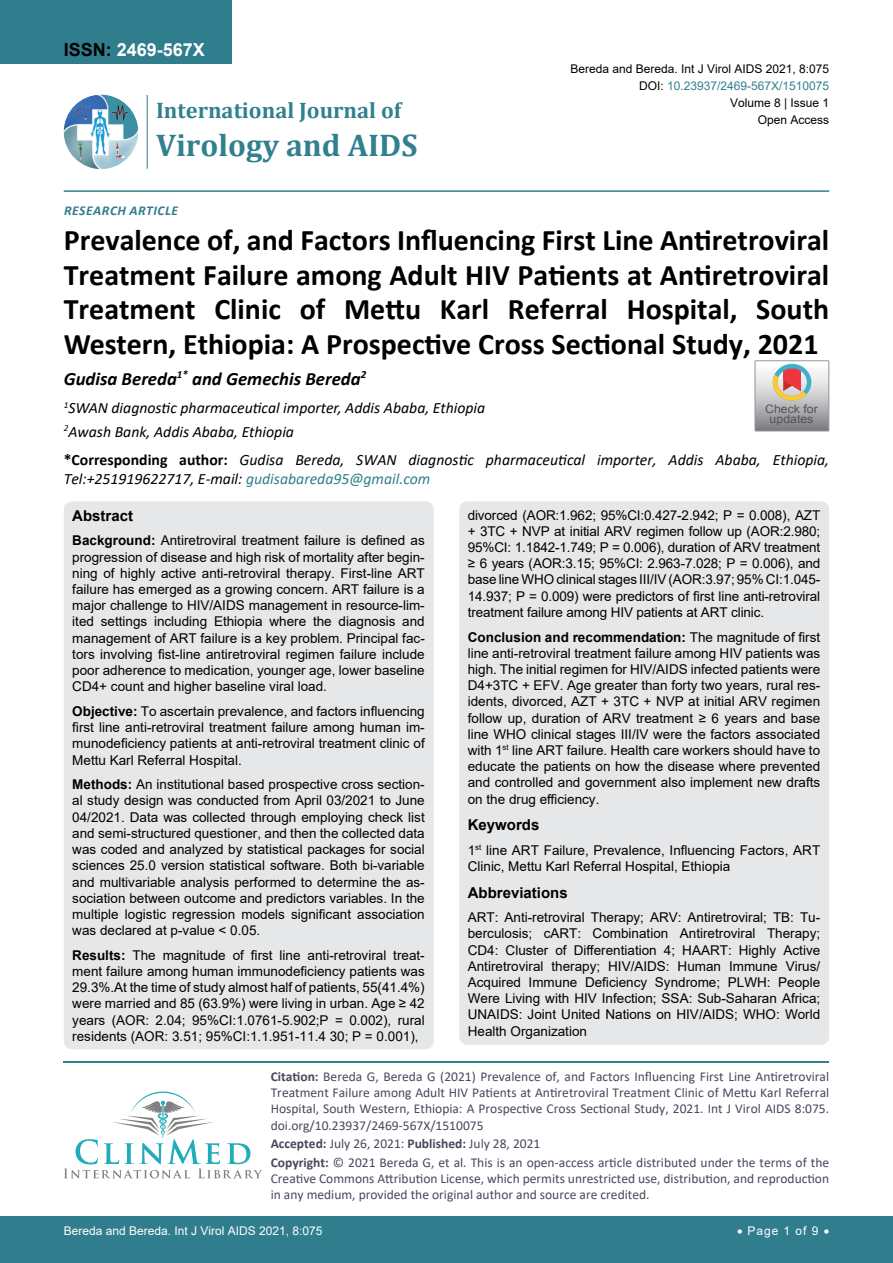
<style>
.page{position:relative;width:893px;height:1263px;background:#fff}
.page>*{position:absolute;margin:0;border:0;box-sizing:border-box;transform-origin:0 0}
.t1{font:700 31.5px "Cambria";color:#30808d}
.t2{font:700 30px/34.5px "Calibri";color:#000;text-align:justify}
.t3{font:700 22.5px "Cambria";color:#30808d}
.t4{font:italic 700 18.75px "Calibri";color:#000}
.t5{font:700 18px "Arial";color:#fff}
.t6{font:italic 15.75px/23.1px "Calibri";color:#000}
.t7{font:700 15px "Arial";color:#000}
.t8{font:13.5px/16.2px "Arial";color:#000;text-align:justify}
.t9{font:13.5px/16.2px "Calibri";color:#47475c;text-align:justify}
.t10{font:italic 700 13.5px "Calibri";letter-spacing:.04em;color:#307d8d}
.t11{font:12px "Arial";color:#000}
.t12{font:12px "Arial";color:#fff}
.t13{font:12px "Arial";color:#30808d}
.t14{font:11.7px/10.1px "Arial";color:#535353;text-align:center;scale:1.06 1}
.s1{color:#000}
.s2{font-weight:700;font-style:normal}
.s3{color:#30808d}
.s4{font-weight:700}
</style>
<div class="page">
<hr style="left:64px;top:1061px;width:765px;height:1px;background:#30808d">
<svg style="left:64px;top:1091px;width:198px;height:87px"></svg>
<div style="left:0;top:0;width:231px;height:64px;background:#307d8d"></div>
<hr style="left:64px;top:190px;width:765px;height:2px;background:#307d8d">
<div style="left:0;top:1217px;width:893px;height:46px;background:#307d8d"></div>
<img style="left:64px;top:95px;width:74px;height:74px;border-radius:37px">
<hr style="left:147px;top:95px;width:1px;height:74px;background:#307d8d">
<div style="left:64px;top:501px;width:370px;height:548px;background:#e6e7e8;border-radius:9px"></div>
<div style="left:459px;top:501px;width:370px;height:544px;background:#e6e7e8;border-radius:9px"></div>
<svg style="left:755px;top:361px;width:74px;height:70px;background:#bdb6b3"></svg>
<h3 class="t5" style="left:64px;top:37px;width:143px"><span class="s1">ISSN:</span> 2469-567X</h3>
<h3 class="t3" style="left:156px;top:95px;width:247px">International Journal of</h3>
<h1 class="t1" style="left:156px;top:123px;width:263px">Virology and AIDS</h1>
<p class="t10" style="left:64px;top:201px;width:115px">Research Ar ticle</p>
<p class="t11" style="left:570px;top:60px;width:260px">Bereda and Bereda. Int J Virol AIDS 2021, 8:075</p>
<p class="t11" style="left:730px;top:95px;width:101px">Volume 8 | Issue 1</p>
<p class="t13" style="left:639px;top:77px;width:192px"><span class="s1">DOI:</span> 10.23937/2469-567X/1510075</p>
<p class="t11" style="left:758px;top:112px;width:73px">Open Access</p>
<p class="t2" style="left:64px;top:222px;width:767px">Prevalence of, and Factors Influencing First Line Antiretroviral Treatment Failure among Adult HIV Patients at Antiretroviral Treatment Clinic of Mettu Karl Referral Hospital, South Western, Ethiopia: A Prospective Cross Sectional Study, 2021</p>
<h3 class="t4" style="left:64px;top:365px;width:304px">Gudisa Bereda<sup>1*</sup> and Gemechis Bereda<sup>2</sup></h3>
<p class="t6" style="left:64px;top:396px;width:423px"><sup>1</sup>SWAN diagnostic pharmaceutical importer, Addis Ababa, Ethiopia<br><sup>2</sup>Awash Bank, Addis Ababa, Ethiopia</p>
<p class="t14" style="left:765px;top:404px;width:51px">Check for updates</p>
<p class="t6" style="left:64px;top:450px;width:767px;line-height:18.9px"><span class="s2">*Corresponding author:</span> Gudisa Bereda, SWAN diagnostic pharmaceutical importer, Addis Ababa, Ethiopia,<br>Tel:+251919622717, E-mail: <span class="s3">gudisabareda95@gmail.com</span></p>
<p class="t7" style="left:72px;top:505px;width:62px">Abstract</p>
<p class="t8" style="left:72px;top:532px;width:354px"><span class="s4">Background:</span> Antiretroviral treatment failure is defined as progression of disease and high risk of mortality after begin&shy;ning of highly active anti-retroviral therapy. First-line ART failure has emerged as a growing concern. ART failure is a major challenge to HIV/AIDS management in resource-lim&shy;ited settings including Ethiopia where the diagnosis and management of ART failure is a key problem. Principal fac&shy;tors involving fist-line antiretroviral regimen failure include poor adherence to medication, younger age, lower baseline CD4+ count and higher baseline viral load.</p>
<p class="t8" style="left:72px;top:703px;width:354px"><span class="s4">Objective:</span> To ascertain prevalence, and factors influencing first line anti-retroviral treatment failure among human im&shy;munodeficiency patients at anti-retroviral treatment clinic of Mettu Karl Referral Hospital.</p>
<p class="t8" style="left:72px;top:776px;width:354px"><span class="s4">Methods:</span> An institutional based prospective cross section&shy;al study design was conducted from April 03/2021 to June 04/2021. Data was collected through employing check list and semi-structured questioner, and then the collected data was coded and analyzed by statistical packages for social sciences 25.0 version statistical software. Both bi-variable and multivariable analysis performed to determine the as&shy;sociation between outcome and predictors variables. In the multiple logistic regression models significant association was declared at p-value &lt; 0.05.</p>
<p class="t8" style="left:72px;top:947px;width:354px"><span class="s4">Results:</span> The magnitude of first line anti-retroviral treat&shy;ment failure among human immunodeficiency patients was 29.3%.At the time of study almost half of patients, 55(41.4%) were married and 85 (63.9%) were living in urban. Age ≥ 42 years (AOR: 2.04; 95%CI:1.0761-5.902;P = 0.002), rural residents (AOR: 3.51; 95%CI:1.1.951-11.4 30; P = 0.001),</p>
<p class="t8" style="left:468px;top:507px;width:354px">divorced (AOR:1.962; 95%CI:0.427-2.942; P = 0.008), AZT + 3TC + NVP at initial ARV regimen follow up (AOR:2.980; 95%CI: 1.1842-1.749; P = 0.006), duration of ARV treatment ≥ 6 years (AOR:3.15; 95%CI: 2.963-7.028; P = 0.006), and base line WHO clinical stages III/IV (AOR:3.97; 95% CI:1.045- 14.937; P = 0.009) were predictors of first line anti-retroviral treatment failure among HIV patients at ART clinic.</p>
<p class="t8" style="left:468px;top:629px;width:354px"><span class="s4">Conclusion and recommendation:</span> The magnitude of first line anti-retroviral treatment failure among HIV patients was high. The initial regimen for HIV/AIDS infected patients were D4+3TC + EFV. Age greater than forty two years, rural res&shy;idents, divorced, AZT + 3TC + NVP at initial ARV regimen follow up, duration of ARV treatment ≥ 6 years and base line WHO clinical stages III/IV were the factors associated with 1<sup>st</sup> line ART failure. Health care workers should have to educate the patients on how the disease where prevented and controlled and government also implement new drafts on the drug efficiency.</p>
<p class="t7" style="left:468px;top:814px;width:73px">Keywords</p>
<p class="t8" style="left:468px;top:842px;width:354px">1<sup>st</sup> line ART Failure, Prevalence, Influencing Factors, ART<br>Clinic, Mettu Karl Referral Hospital, Ethiopia</p>
<p class="t7" style="left:468px;top:882px;width:102px">Abbreviations</p>
<p class="t8" style="left:468px;top:909px;width:354px">ART: Anti-retroviral Therapy; ARV: Antiretroviral; TB: Tu&shy;berculosis; cART: Combination Antiretroviral Therapy; CD4: Cluster of Differentiation 4; HAART: Highly Active Antiretroviral therapy; HIV/AIDS: Human Immune Virus/ Acquired Immune Deficiency Syndrome; PLWH: People Were Living with HIV Infection; SSA: Sub-Saharan Africa; UNAIDS: Joint United Nations on HIV/AIDS; WHO: World Health Organization</p>
<p class="t9" style="left:271px;top:1068px;width:560px"><span class="s4">Citation:</span> Bereda G, Bereda G (2021) Prevalence of, and Factors Influencing First Line Antiretroviral Treatment Failure among Adult HIV Patients at Antiretroviral Treatment Clinic of Mettu Karl Referral Hospital, South Western, Ethiopia: A Prospective Cross Sectional Study, 2021. Int J Virol AIDS 8:075. doi.org/10.23937/2469-567X/1510075</p>
<p class="t9" style="left:271px;top:1154px;width:560px"><span class="s4">Copyright:</span> © 2021 Bereda G, et al. This is an open-access article distributed under the terms of the Creative Commons Attribution License, which permits unrestricted use, distribution, and reproduction in any medium, provided the original author and source are credited.</p>
<p class="t9" style="left:271px;top:1135px;width:271px"><span class="s4">Accepted:</span> July 26, 2021: <span class="s4">Published:</span> July 28, 2021</p>
<p class="t12" style="left:64px;top:1223px;width:260px">Bereda and Bereda. Int J Virol AIDS 2021, 8:075</p>
<p class="t12" style="left:737px;top:1223px;width:94px">• Page 1 of 9 •</p>
</div>
